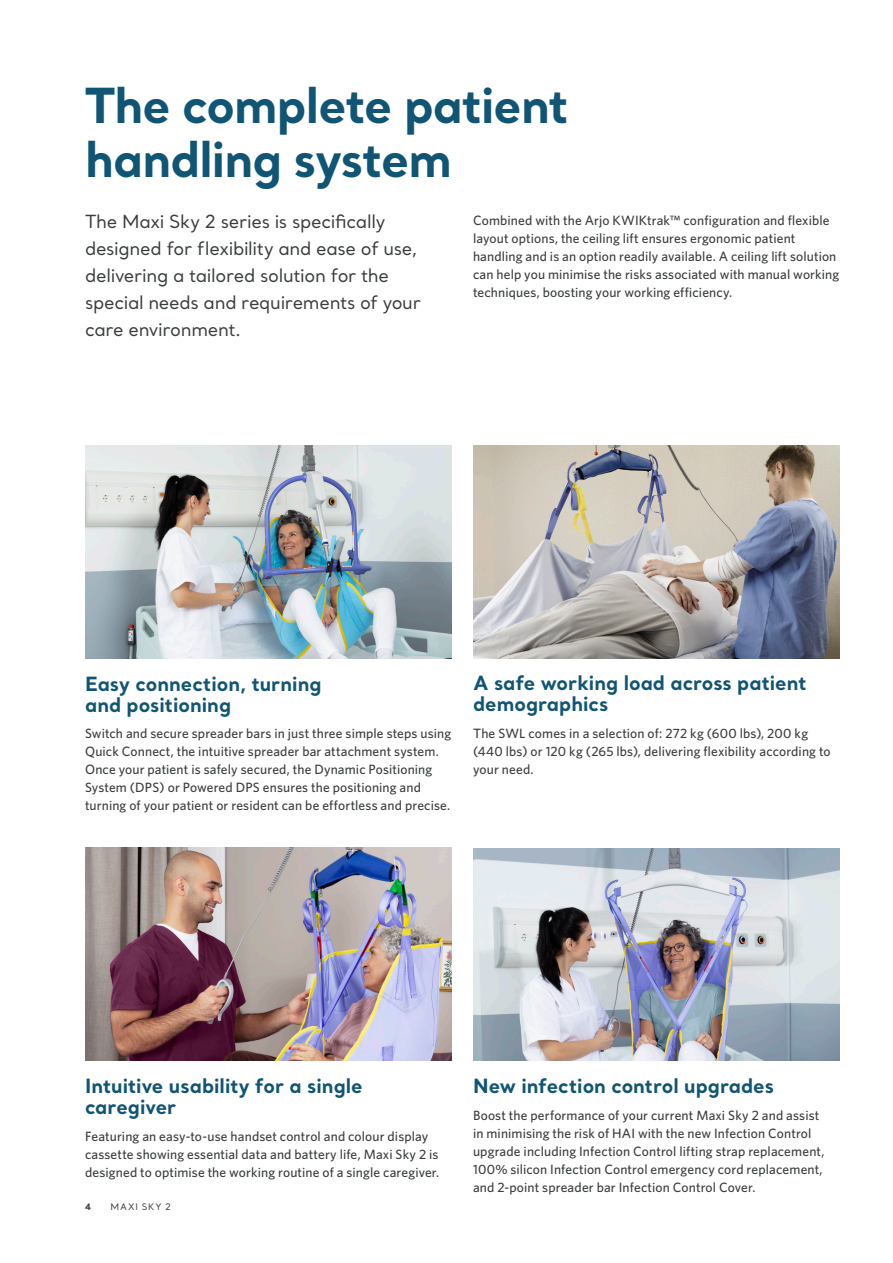
<style>
.page{position:relative;width:893px;height:1263px;background:#fff}
.page>*{position:absolute;margin:0;border:0;box-sizing:border-box;transform-origin:0 0}
.Headline_Santral_Bol{font:700 48px/54px "Santral";letter-spacing:-.02em;color:#115575}
.Indent_body_copy_Whi{font:700 19.5px/21px "Santral";color:#115575}
.Preamble_Santral_Reg{font:18px/27px "Santral";letter-spacing:-.02em;color:#393d3d}
.Indent_body_copy_Whi-2{font:500 13.5px/18px "Whitney HTF";letter-spacing:.01em;color:#393d3d}
.Body_copy_Whitney_Me{font:500 13.5px/18px "Whitney HTF";letter-spacing:.01em;color:#393d3d}
.t1{font:9px "Santral";letter-spacing:.09em;color:#393d3d}
.t2{font:700 9px "Santral";color:#393d3d}
</style>
<div class="page">
<img style="left:473px;top:848px;width:367px;height:212px">
<img style="left:85px;top:446px;width:367px;height:212px">
<img style="left:473px;top:446px;width:367px;height:212px">
<img style="left:85px;top:848px;width:367px;height:212px">
<p class="Headline_Santral_Bol" style="left:85px;top:77px;width:485px">The complete patient handling system</p>
<p class="Preamble_Santral_Reg" style="left:85px;top:208px;width:337px">The Maxi Sky 2 series is specifically designed for flexibility and ease of use, delivering a tailored solution for the special needs and requirements of your care environment.</p>
<p class="Body_copy_Whitney_Me" style="left:473px;top:211px;width:368px">Combined with the Arjo KWIKtrak™ configuration and flexible layout options, the ceiling lift ensures ergonomic patient handling and is an option readily available. A ceiling lift solution can help you minimise the risks associated with manual working techniques, boosting your working efficiency.</p>
<p class="Indent_body_copy_Whi" style="left:85px;top:673px;width:238px">Easy connection, turning and positioning</p>
<p class="Indent_body_copy_Whi-2" style="left:85px;top:724px;width:368px">Switch and secure spreader bars in just three simple steps using Quick Connect, the intuitive spreader bar attachment system.<br>Once your patient is safely secured, the Dynamic Positioning System (DPS) or Powered DPS ensures the positioning and turning of your patient or resident can be effortless and precise.</p>
<p class="Indent_body_copy_Whi" style="left:473px;top:672px;width:335px">A safe working load across patient demographics</p>
<p class="Indent_body_copy_Whi-2" style="left:473px;top:724px;width:359px">The SWL comes in a selection of: 272 kg (600 lbs), 200 kg (440 lbs) or 120 kg (265 lbs), delivering flexibility according to your need.</p>
<p class="Indent_body_copy_Whi" style="left:85px;top:1075px;width:279px">Intuitive usability for a single caregiver</p>
<p class="Indent_body_copy_Whi-2" style="left:85px;top:1127px;width:356px">Featuring an easy-to-use handset control and colour display cassette showing essential data and battery life, Maxi Sky 2 is designed to optimise the working routine of a single caregiver.</p>
<p class="t2" style="left:85px;top:1200px;width:7px">4</p>
<p class="t1" style="left:111px;top:1201px;width:62px">MAXI SKY 2</p>
<p class="Indent_body_copy_Whi" style="left:473px;top:1075px;width:302px">New infection control upgrades</p>
<p class="Indent_body_copy_Whi-2" style="left:473px;top:1106px;width:353px">Boost the performance of your current Maxi Sky 2 and assist in minimising the risk of HAI with the new Infection Control upgrade including Infection Control lifting strap replacement, 100% silicon Infection Control emergency cord replacement, and 2-point spreader bar Infection Control Cover.</p>
</div>
